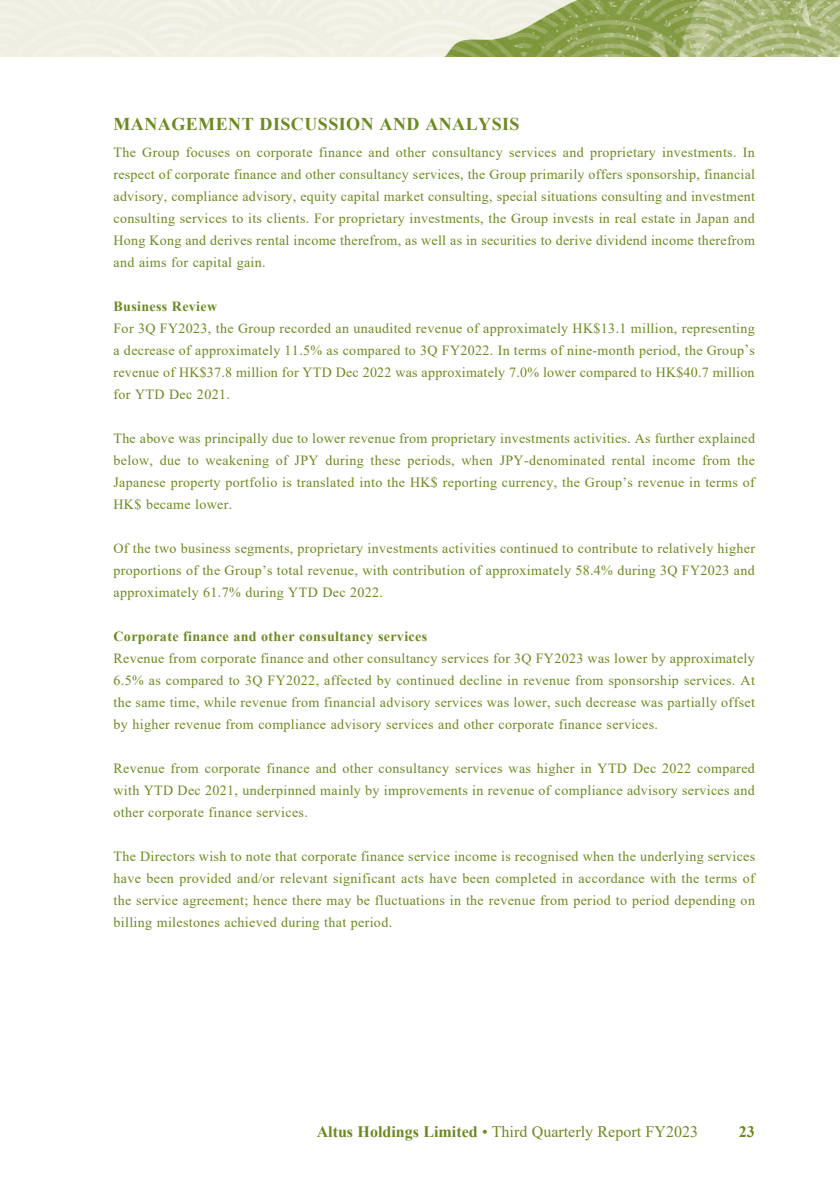
<style>
.page{position:relative;width:840px;height:1191px;background:#fff}
.page>*{position:absolute;margin:0;border:0;box-sizing:border-box;transform-origin:0 0}
.t1{font:700 18px "Times New Roman";letter-spacing:.025em;color:#6c8a1f}
.t2{font:16px "Times New Roman";color:#6c8a1f}
.t3{font:700 16px "Times New Roman";color:#6c8a1f}
.t4{font:14px/22px "Times New Roman";letter-spacing:.025em;color:#6c8a1f;text-align:justify}
.t5{font:700 14px "Times New Roman";letter-spacing:.025em;color:#6c8a1f}
.s1{font-weight:700}
</style>
<div class="page">
<img style="left:0;top:0;width:839px;height:57px">
<p class="t1" style="left:113px;top:111px;width:407px">MANAGEMENT DISCUSSION AND ANALYSIS</p>
<p class="t4" style="left:113px;top:141px;width:642px">The Group focuses on corporate finance and other consultancy services and proprietary investments. In respect of corporate finance and other consultancy services, the Group primarily offers sponsorship, financial advisory, compliance advisory, equity capital market consulting, special situations consulting and investment consulting services to its clients. For proprietary investments, the Group invests in real estate in Japan and Hong Kong and derives rental income therefrom, as well as in securities to derive dividend income therefrom and aims for capital gain.</p>
<p class="t5" style="left:113px;top:297px;width:105px">Business Review</p>
<p class="t4" style="left:113px;top:317px;width:642px">For 3Q FY2023, the Group recorded an unaudited revenue of approximately HK$13.1 million, representing a decrease of approximately 11.5% as compared to 3Q FY2022. In terms of nine-month period, the Group’s revenue of HK$37.8 million for YTD Dec 2022 was approximately 7.0% lower compared to HK$40.7 million for YTD Dec 2021.</p>
<p class="t4" style="left:113px;top:427px;width:642px">The above was principally due to lower revenue from proprietary investments activities. As further explained below, due to weakening of JPY during these periods, when JPY-denominated rental income from the Japanese property portfolio is translated into the HK$ reporting currency, the Group’s revenue in terms of HK$ became lower.</p>
<p class="t4" style="left:113px;top:537px;width:642px">Of the two business segments, proprietary investments activities continued to contribute to relatively higher proportions of the Group’s total revenue, with contribution of approximately 58.4% during 3Q FY2023 and approximately 61.7% during YTD Dec 2022.</p>
<p class="t5" style="left:113px;top:627px;width:315px">Corporate finance and other consultancy services</p>
<p class="t4" style="left:113px;top:647px;width:642px">Revenue from corporate finance and other consultancy services for 3Q FY2023 was lower by approximately 6.5% as compared to 3Q FY2022, affected by continued decline in revenue from sponsorship services. At the same time, while revenue from financial advisory services was lower, such decrease was partially offset by higher revenue from compliance advisory services and other corporate finance services.</p>
<p class="t4" style="left:113px;top:757px;width:642px">Revenue from corporate finance and other consultancy services was higher in YTD Dec 2022 compared with YTD Dec 2021, underpinned mainly by improvements in revenue of compliance advisory services and other corporate finance services.</p>
<p class="t4" style="left:113px;top:845px;width:643px">The Directors wish to note that corporate finance service income is recognised when the underlying services have been provided and/or relevant significant acts have been completed in accordance with the terms of the service agreement; hence there may be fluctuations in the revenue from period to period depending on billing milestones achieved during that period.</p>
<p class="t2" style="left:316px;top:1120px;width:383px"><span class="s1">Altus Holdings Limited</span> • Third Quarterly Report FY2023</p>
<p class="t3" style="left:738px;top:1120px;width:17px">23</p>
</div>
